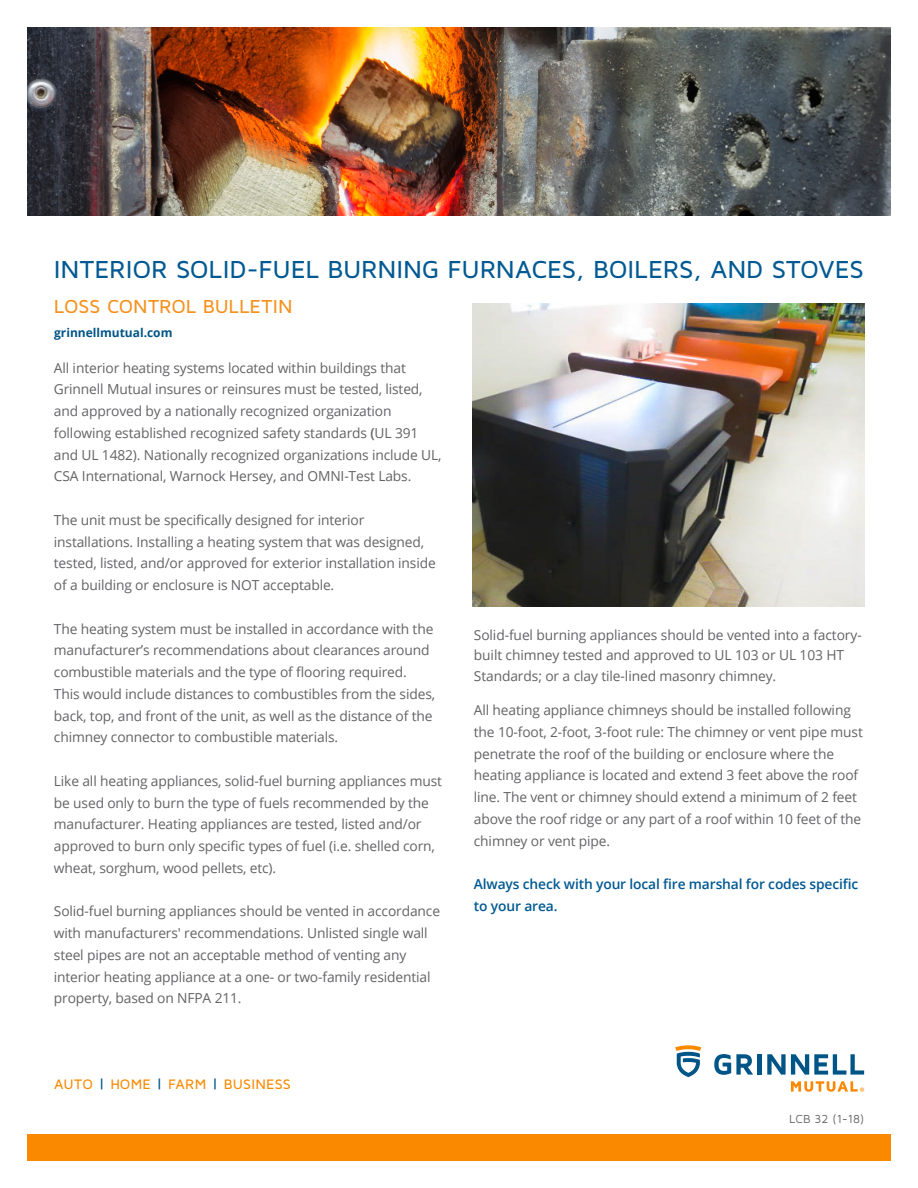
<style>
.page{position:relative;width:918px;height:1188px;background:#fff}
.page>*{position:absolute;margin:0;border:0;box-sizing:border-box;transform-origin:0 0}
.t1{font:500 25.5px "Maven Pro";letter-spacing:-.005em;color:#005992}
.t2{font:500 19.5px "Maven Pro";letter-spacing:-.005em;color:#f6911e}
.t3{font:500 14.25px "Maven Pro";letter-spacing:.01em;color:#fa8900}
.t4{font:13.8px/21.8px "Open Sans";letter-spacing:-.01em;color:#636366}
.t5{font:600 13.8px/21.8px "Open Sans";letter-spacing:-.01em;color:#005992}
.t6{font:700 12px "Open Sans";color:#005587}
.t7{font:12px "Maven Pro";color:#636366}
.s1{font-weight:600}
.s2{color:#005587}
</style>
<div class="page">
<img style="left:27px;top:27px;width:864px;height:189px">
<div style="left:27px;top:1134px;width:864px;height:27px;background:#fa8900"></div>
<svg style="left:675px;top:1045px;width:26px;height:32px"></svg>
<svg style="left:714px;top:1054px;width:39px;height:21px"></svg>
<div style="left:757px;top:1054px;width:5px;height:21px;background:#005587"></div>
<svg style="left:767px;top:1054px;width:97px;height:21px"></svg>
<svg style="left:791px;top:1081px;width:73px;height:11px"></svg>
<img style="left:472px;top:303px;width:392px;height:304px">
<p class="t1" style="left:54px;top:254px;width:811px">INTERIOR SOLID-FUEL BURNING FURNACES, BOILERS, AND STOVES</p>
<p class="t2" style="left:54px;top:294px;width:240px">LOSS CONTROL BULLETIN</p>
<p class="t6" style="left:54px;top:324px;width:120px">grinnellmutual.com</p>
<p class="t4" style="left:54px;top:356px;width:389px">All interior heating systems located within buildings that Grinnell Mutual insures or reinsures must be tested, listed, and approved by a nationally recognized organization following established recognized safety standards <span class="s1">(</span>UL 391 and UL 1482). Nationally recognized organizations include UL, CSA International, Warnock Hersey, and OMNI-Test Labs.</p>
<p class="t4" style="left:54px;top:509px;width:383px">The unit must be specifically designed for interior installations. Installing a heating system that was designed, tested, listed, and/or approved for exterior installation inside of a building or enclosure is NOT acceptable.</p>
<p class="t4" style="left:54px;top:617px;width:383px">The heating system must be installed in accordance with the manufacturer’s recommendations about clearances around combustible materials and the type of flooring required.<br>This would include distances to combustibles from the sides, back, top, and front of the unit, as well as the distance of the chimney connector to combustible materials.</p>
<p class="t4" style="left:54px;top:770px;width:390px">Like all heating appliances, solid-fuel burning appliances must be used only to burn the type of fuels recommended by the manufacturer. Heating appliances are tested, listed and/or approved to burn only specific types of fuel (i.e. shelled corn, wheat, sorghum, wood pellets, etc).</p>
<p class="t4" style="left:54px;top:900px;width:388px">Solid-fuel burning appliances should be vented in accordance with manufacturers' recommendations. Unlisted single wall steel pipes are not an acceptable method of venting any interior heating appliance at a one- or two-family residential property, based on NFPA 211.</p>
<p class="t3" style="left:54px;top:1075px;width:238px">AUTO <span class="s2">|</span> HOME <span class="s2">|</span> FARM <span class="s2">|</span> BUSINESS</p>
<p class="t4" style="left:474px;top:624px;width:389px;line-height:20.7px">Solid-fuel burning appliances should be vented into a factory&shy;built chimney tested and approved to UL 103 or UL 103 HT<br>Standards; or a clay tile-lined masonry chimney.</p>
<p class="t4" style="left:474px;top:699px;width:391px">All heating appliance chimneys should be installed following the 10-foot, 2-foot, 3-foot rule: The chimney or vent pipe must penetrate the roof of the building or enclosure where the heating appliance is located and extend 3 feet above the roof line. The vent or chimney should extend a minimum of 2 feet above the roof ridge or any part of a roof within 10 feet of the chimney or vent pipe.</p>
<p class="t5" style="left:474px;top:873px;width:386px">Always check with your local fire marshal for codes specific to your area.</p>
<p class="t7" style="left:789px;top:1112px;width:76px">LCB 32 (1-18)</p>
</div>
